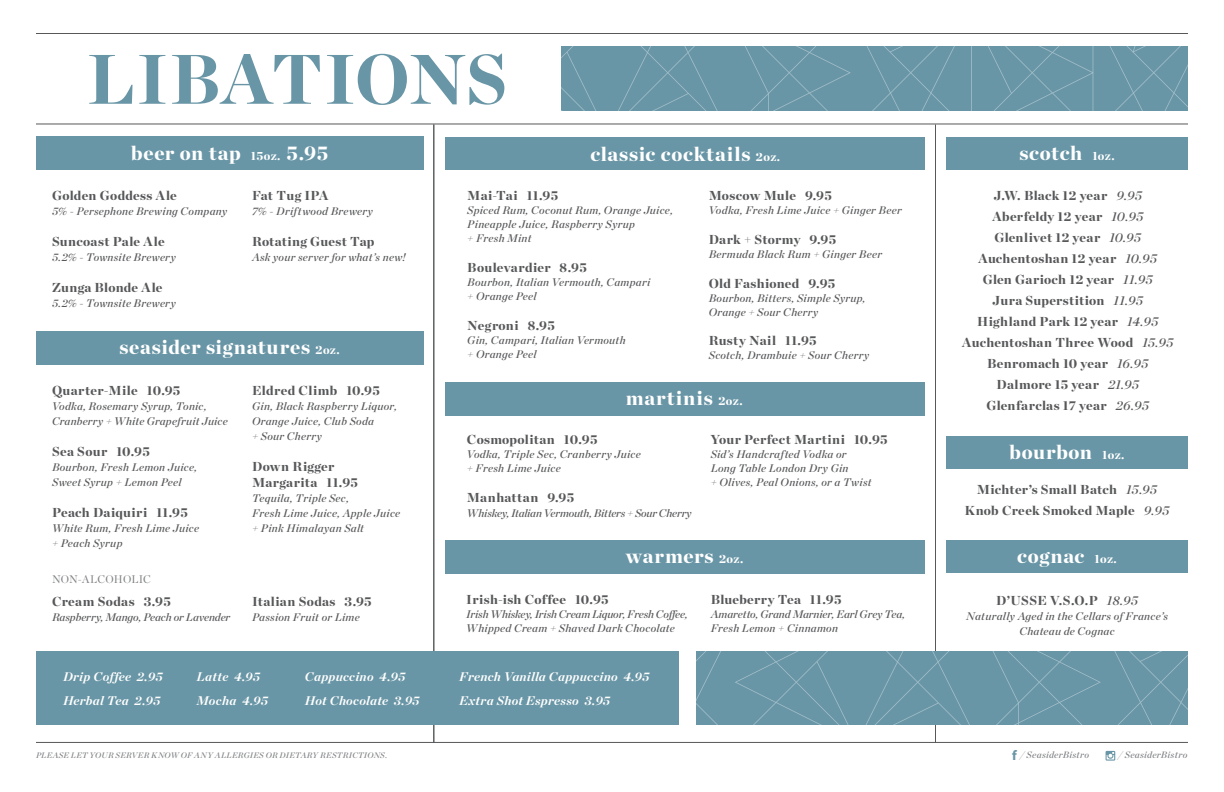
<style>
.page{position:relative;width:1224px;height:792px;background:#fff}
.page>*{position:absolute;margin:0;border:0;box-sizing:border-box;transform-origin:0 0}
.t1{font:900 70px "Chronicle Display";letter-spacing:.005em;color:#6996a6}
.t2{font:900 20px "Chronicle Display";letter-spacing:.035em;color:#fff}
.t3{font:900 13px "Chronicle Display";letter-spacing:.03em;color:#57585a}
.t4{font:italic 700 12.5px "Chronicle Display";letter-spacing:.025em;color:#fff}
.t5{font:italic 11px/14px "Chronicle Display Semi";letter-spacing:.025em;color:#57585a}
.t6{font:italic 11px/14px "Chronicle Display Semi";color:#57585a}
.t7{font:italic 11px "Chronicle Display Semi";letter-spacing:-.015em;color:#57585a}
.t8{font:11px "Chronicle Display";letter-spacing:.005em;color:#808285}
.t9{font:italic 9.3px "Chronicle Display Semi";letter-spacing:.03em;color:#808285}
.t10{font:italic 8px "Chronicle Display Semi";letter-spacing:.035em;color:#808285}
.s1{font-size:12px}
.s2{font-family:"Chronicle Display Semi";font-weight:400;font-style:italic}
.s3{font-family:"Myriad Pro";font-weight:700;font-style:normal;font-size:13.9px;color:#6996a6}
</style>
<div class="page">
<div style="left:445px;top:540px;width:479px;height:33px;background:#6996a6"></div>
<div style="left:36px;top:331px;width:387px;height:33px;background:#6996a6"></div>
<div style="left:445px;top:382px;width:479px;height:33px;background:#6996a6"></div>
<hr style="left:36px;top:742px;width:1152px;height:1px;background:#57585a">
<svg style="left:1106px;top:751px;width:9px;height:10px"></svg>
<hr style="left:36px;top:123px;width:1152px;height:1px;background:#57585a">
<hr style="left:36px;top:33px;width:1152px;height:1px;background:#57585a">
<div style="left:562px;top:47px;width:626px;height:64px;background:#6996a6"></div>
<div style="left:445px;top:137px;width:479px;height:33px;background:#6996a6"></div>
<div style="left:946px;top:137px;width:242px;height:33px;background:#6996a6"></div>
<div style="left:946px;top:436px;width:242px;height:33px;background:#6996a6"></div>
<div style="left:946px;top:540px;width:242px;height:33px;background:#6996a6"></div>
<div style="left:36px;top:136px;width:387px;height:34px;background:#6996a6"></div>
<hr style="left:433px;top:124px;width:1px;height:619px;background:#57585a">
<hr style="left:935px;top:124px;width:1px;height:619px;background:#57585a">
<div style="left:36px;top:651px;width:642px;height:74px;background:#6996a6"></div>
<div style="left:696px;top:651px;width:492px;height:74px;background:#6996a6"></div>
<p class="t1" style="left:88px;top:21px;width:421px">LIBATIONS</p>
<p class="t2" style="left:131px;top:136px;width:199px">beer on tap <span class="s1">15oz.</span> 5.95</p>
<p class="t2" style="left:1019px;top:136px;width:97px">scotch <span class="s1">1oz.</span></p>
<p class="t2" style="left:590px;top:138px;width:191px">classic cocktails <span class="s1">2oz.</span></p>
<p class="t3" style="left:52px;top:184px;width:126px">Golden Goddess Ale</p>
<p class="t5" style="left:52px;top:203px;width:177px">5% - Persephone Brewing Company</p>
<p class="t3" style="left:52px;top:230px;width:114px">Suncoast Pale Ale</p>
<p class="t5" style="left:52px;top:249px;width:125px">5.2% - Townsite Brewery</p>
<p class="t3" style="left:52px;top:276px;width:112px">Zunga Blonde Ale</p>
<p class="t5" style="left:52px;top:295px;width:125px">5.2% - Townsite Brewery</p>
<p class="t3" style="left:252px;top:184px;width:78px">Fat Tug IPA</p>
<p class="t5" style="left:252px;top:203px;width:122px">7% - Driftwood Brewery</p>
<p class="t3" style="left:252px;top:230px;width:124px">Rotating Guest Tap</p>
<p class="t5" style="left:252px;top:249px;width:155px">Ask your server for what’s new!</p>
<p class="t2" style="left:119px;top:331px;width:222px">seasider signatures <span class="s1">2oz.</span></p>
<p class="t3" style="left:52px;top:380px;width:130px">Quarter-Mile 10.95</p>
<p class="t5" style="left:52px;top:398px;width:156px">Vodka, Rosemary Syrup, Tonic,</p>
<p class="t5" style="left:52px;top:413px;width:177px">Cranberry + White Grapefruit Juice</p>
<p class="t3" style="left:52px;top:441px;width:99px">Sea Sour 10.95</p>
<p class="t5" style="left:52px;top:459px;width:147px">Bourbon, Fresh Lemon Juice,</p>
<p class="t5" style="left:52px;top:474px;width:131px">Sweet Syrup + Lemon Peel</p>
<p class="t3" style="left:52px;top:502px;width:137px">Peach Daiquiri 11.95</p>
<p class="t5" style="left:52px;top:520px;width:149px">White Rum, Fresh Lime Juice</p>
<p class="t5" style="left:52px;top:535px;width:72px">+ Peach Syrup</p>
<p class="t8" style="left:52px;top:571px;width:100px">NON-ALCOHOLIC</p>
<p class="t3" style="left:52px;top:591px;width:120px">Cream Sodas 3.95</p>
<p class="t6" style="left:52px;top:610px;width:180px">Raspberry, Mango, Peach or Lavender</p>
<p class="t3" style="left:252px;top:380px;width:129px">Eldred Climb 10.95</p>
<p class="t5" style="left:252px;top:398px;width:146px">Gin, Black Raspberry Liquor,</p>
<p class="t5" style="left:252px;top:413px;width:124px">Orange Juice, Club Soda</p>
<p class="t5" style="left:252px;top:428px;width:71px">+ Sour Cherry</p>
<p class="t3" style="left:252px;top:456px;width:84px">Down Rigger</p>
<p class="t3" style="left:252px;top:472px;width:107px">Margarita 11.95</p>
<p class="t5" style="left:252px;top:490px;width:98px">Tequila, Triple Sec,</p>
<p class="t5" style="left:252px;top:505px;width:150px">Fresh Lime Juice, Apple Juice</p>
<p class="t5" style="left:252px;top:520px;width:113px">+ Pink Himalayan Salt</p>
<p class="t3" style="left:252px;top:591px;width:121px">Italian Sodas 3.95</p>
<p class="t5" style="left:252px;top:610px;width:109px">Passion Fruit or Lime</p>
<p class="t4" style="left:63px;top:666px;width:101px">Drip Coffee 2.95</p>
<p class="t4" style="left:63px;top:690px;width:99px">Herbal Tea 2.95</p>
<p class="t4" style="left:197px;top:666px;width:65px">Latte 4.95</p>
<p class="t4" style="left:197px;top:690px;width:73px">Mocha 4.95</p>
<p class="t4" style="left:305px;top:666px;width:102px">Cappuccino 4.95</p>
<p class="t4" style="left:305px;top:690px;width:116px">Hot Chocolate 3.95</p>
<p class="t3" style="left:467px;top:184px;width:92px">Mai-Tai 11.95</p>
<p class="t5" style="left:467px;top:202px;width:207px">Spiced Rum, Coconut Rum, Orange Juice,<br>Pineapple Juice, Raspberry Syrup</p>
<p class="t5" style="left:467px;top:230px;width:66px">+ Fresh Mint</p>
<p class="t3" style="left:467px;top:256px;width:121px">Boulevardier 8.95</p>
<p class="t5" style="left:467px;top:274px;width:185px">Bourbon, Italian Vermouth, Campari</p>
<p class="t5" style="left:467px;top:288px;width:71px">+ Orange Peel</p>
<p class="t3" style="left:467px;top:314px;width:89px">Negroni 8.95</p>
<p class="t5" style="left:467px;top:332px;width:160px">Gin, Campari, Italian Vermouth</p>
<p class="t5" style="left:467px;top:346px;width:71px">+ Orange Peel</p>
<p class="t3" style="left:709px;top:184px;width:124px">Moscow Mule 9.95</p>
<p class="t5" style="left:709px;top:202px;width:194px">Vodka, Fresh Lime Juice + Ginger Beer</p>
<p class="t3" style="left:709px;top:228px;width:129px">Dark + Stormy 9.95</p>
<p class="t5" style="left:709px;top:246px;width:175px">Bermuda Black Rum + Ginger Beer</p>
<p class="t3" style="left:709px;top:272px;width:128px">Old Fashioned 9.95</p>
<p class="t5" style="left:709px;top:290px;width:158px">Bourbon, Bitters, Simple Syrup,</p>
<p class="t5" style="left:709px;top:304px;width:111px">Orange + Sour Cherry</p>
<p class="t3" style="left:709px;top:329px;width:109px">Rusty Nail 11.95</p>
<p class="t5" style="left:709px;top:347px;width:162px">Scotch, Drambuie + Sour Cherry</p>
<p class="t2" style="left:626px;top:382px;width:118px">martinis <span class="s1">2oz.</span></p>
<p class="t3" style="left:467px;top:428px;width:132px">Cosmopolitan 10.95</p>
<p class="t5" style="left:467px;top:446px;width:175px">Vodka, Triple Sec, Cranberry Juice</p>
<p class="t5" style="left:467px;top:460px;width:95px">+ Fresh Lime Juice</p>
<p class="t3" style="left:467px;top:486px;width:109px">Manhattan 9.95</p>
<p class="t7" style="left:467px;top:504px;width:226px">Whiskey, Italian Vermouth, Bitters + Sour Cherry</p>
<p class="t3" style="left:711px;top:428px;width:178px">Your Perfect Martini 10.95</p>
<p class="t5" style="left:711px;top:446px;width:137px">Sid’s Handcrafted Vodka or</p>
<p class="t5" style="left:711px;top:460px;width:139px">Long Table London Dry Gin</p>
<p class="t5" style="left:711px;top:474px;width:162px">+ Olives, Peal Onions, or a Twist</p>
<p class="t2" style="left:626px;top:540px;width:119px">warmers <span class="s1">2oz.</span></p>
<p class="t3" style="left:466px;top:589px;width:144px">Irish-ish Coffee 10.95</p>
<p class="t6" style="left:466px;top:606px;width:223px">Irish Whiskey, Irish Cream Liquor, Fresh Coffee,<br>Whipped Cream + Shaved Dark Chocolate</p>
<p class="t4" style="left:459px;top:666px;width:192px">French Vanilla Cappuccino 4.95</p>
<p class="t4" style="left:459px;top:690px;width:152px">Extra Shot Espresso 3.95</p>
<p class="t3" style="left:711px;top:589px;width:132px">Blueberry Tea 11.95</p>
<p class="t6" style="left:711px;top:606px;width:196px">Amaretto, Grand Marnier, Earl Grey Tea,<br>Fresh Lemon + Cinnamon</p>
<p class="t3" style="left:994px;top:184px;width:150px">J.W. Black 12 year <span class="s2">9.95</span></p>
<p class="t3" style="left:992px;top:205px;width:152px">Aberfeldy 12 year <span class="s2">10.95</span></p>
<p class="t3" style="left:995px;top:226px;width:148px">Glenlivet 12 year <span class="s2">10.95</span></p>
<p class="t3" style="left:978px;top:247px;width:180px">Auchentoshan 12 year <span class="s2">10.95</span></p>
<p class="t3" style="left:983px;top:268px;width:171px">Glen Garioch 12 year <span class="s2">11.95</span></p>
<p class="t3" style="left:993px;top:289px;width:152px">Jura Superstition <span class="s2">11.95</span></p>
<p class="t3" style="left:977px;top:310px;width:183px">Highland Park 12 year <span class="s2">14.95</span></p>
<p class="t3" style="left:962px;top:331px;width:213px">Auchentoshan Three Wood <span class="s2">15.95</span></p>
<p class="t3" style="left:987px;top:352px;width:163px">Benromach 10 year <span class="s2">16.95</span></p>
<p class="t3" style="left:997px;top:373px;width:144px">Dalmore 15 year <span class="s2">21.95</span></p>
<p class="t3" style="left:987px;top:394px;width:164px">Glenfarclas 17 year <span class="s2">26.95</span></p>
<p class="t2" style="left:1010px;top:436px;width:116px">bourbon <span class="s1">1oz.</span></p>
<p class="t3" style="left:977px;top:479px;width:182px">Michter’s Small Batch <span class="s2">15.95</span></p>
<p class="t3" style="left:965px;top:500px;width:206px">Knob Creek Smoked Maple <span class="s2">9.95</span></p>
<p class="t2" style="left:1017px;top:540px;width:101px">cognac <span class="s1">1oz.</span></p>
<p class="t3" style="left:996px;top:590px;width:144px">D’USSE V.S.O.P <span class="s2">18.95</span></p>
<p class="t5" style="left:966px;top:608px;width:203px;line-height:15px;text-align:center">Naturally Aged in the Cellars of France’s<br>Chateau de Cognac</p>
<p class="t10" style="left:36px;top:749px;width:353px">PLEASE LET YOUR SERVER KNOW OF ANY ALLERGIES OR DIETARY RESTRICTIONS.</p>
<p class="t9" style="left:1012px;top:748px;width:79px"><span class="s3">f</span> / SeasiderBistro</p>
<p class="t9" style="left:1118px;top:748px;width:71px">/ SeasiderBistro</p>
</div>
